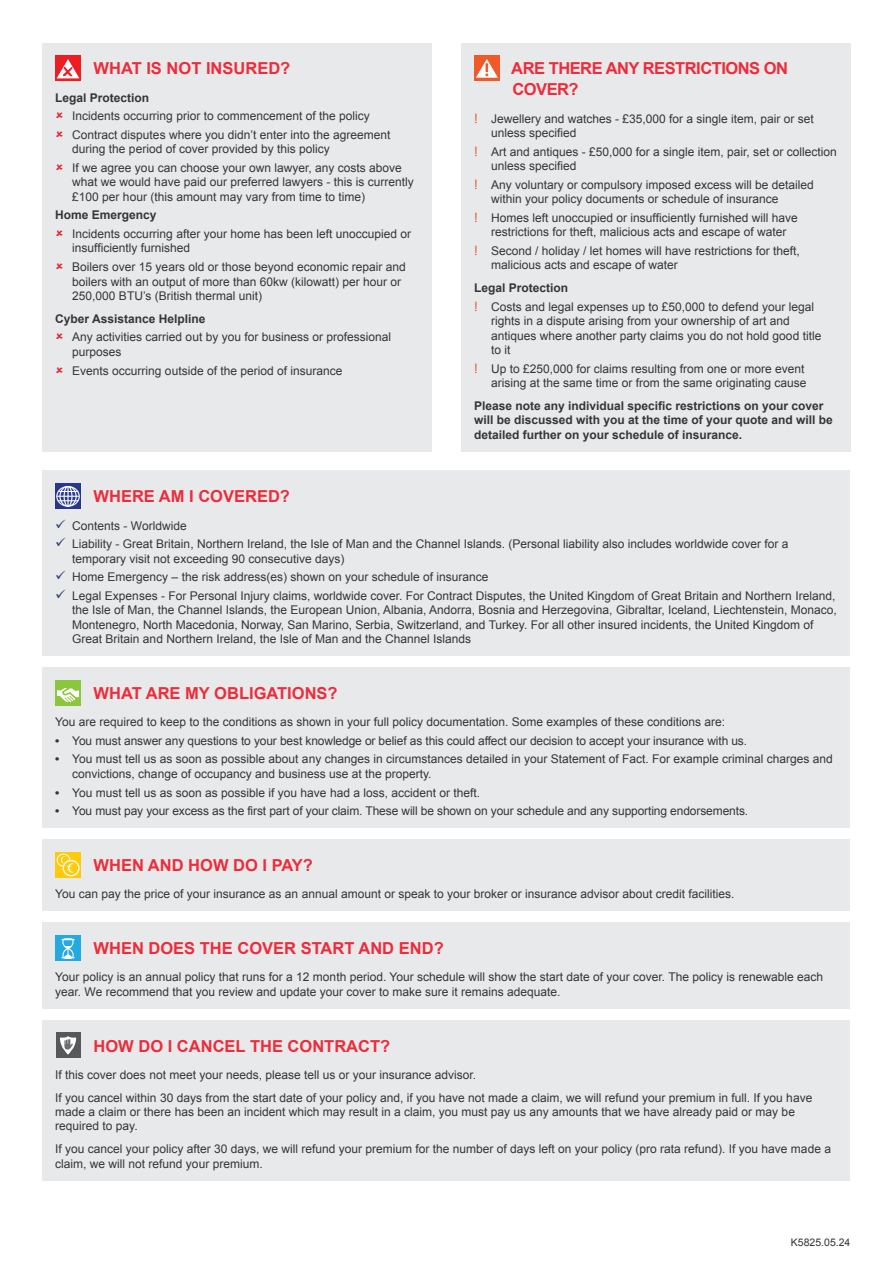
<style>
.page{position:relative;width:893px;height:1263px;background:#fff}
.page>*{position:absolute;margin:0;border:0;box-sizing:border-box;transform-origin:0 0}
.t1{font:700 16.5px "Arial";color:#ee2c3b}
.t2{font:700 16.5px/21px "Arial";letter-spacing:-.03em;color:#ee2c3b}
.t3{font:12px/14.4px "Arial";color:#363536}
.t4{font:700 12px/14.4px "Arial";color:#363536}
.t5{font:10.5px "Arial";color:#363536}
.s1{font-family:"FS Albert";font-size:13.5px;color:#e5582d}
.s2{font-weight:700}
</style>
<div class="page">
<div style="left:43px;top:470px;width:807px;height:186px;background:#e8e9ea"></div>
<svg style="left:55px;top:483px;width:26px;height:26px"></svg>
<div style="left:56px;top:486px;width:24px;height:21px;border:1px solid #fff;border-radius:50%"></div>
<div style="left:59px;top:486px;width:18px;height:21px;border:1px solid #fff;border-radius:50%"></div>
<div style="left:64px;top:486px;width:8px;height:21px;border:1px solid #fff;border-radius:50%"></div>
<hr style="left:67px;top:487px;width:2px;height:20px;background:#fff">
<svg style="left:57px;top:491px;width:22px;height:10px"></svg>
<div style="left:43px;top:667px;width:807px;height:161px;background:#e8e9ea"></div>
<div style="left:55px;top:680px;width:26px;height:25px;background:#8bc63e"></div>
<svg style="left:57px;top:687px;width:22px;height:15px"></svg>
<div style="left:43px;top:839px;width:807px;height:72px;background:#e8e9ea"></div>
<div style="left:55px;top:852px;width:26px;height:25px;background:#feca0a"></div>
<div style="left:57px;top:853px;width:13px;height:14px;border:1px solid #fff;border-radius:50%"></div>
<svg style="left:63px;top:860px;width:16px;height:16px"></svg>
<div style="left:63px;top:860px;width:17px;height:16px;border:1px solid #fff;border-radius:50%"></div>
<svg style="left:59px;top:856px;width:16px;height:17px"></svg>
<div style="left:43px;top:922px;width:807px;height:86px;background:#e8e9ea"></div>
<div style="left:55px;top:935px;width:26px;height:25px;background:#24aae1"></div>
<svg style="left:62px;top:938px;width:12px;height:21px"></svg>
<div style="left:43px;top:1020px;width:807px;height:160px;background:#e8e9ea"></div>
<div style="left:56px;top:1032px;width:24px;height:25px;background:#57585a"></div>
<svg style="left:60px;top:1036px;width:16px;height:18px"></svg>
<div style="left:461px;top:43px;width:389px;height:408px;background:#e8e9ea"></div>
<div style="left:474px;top:55px;width:26px;height:26px;background:#f15929"></div>
<svg style="left:476px;top:59px;width:22px;height:19px"></svg>
<div style="left:43px;top:43px;width:389px;height:408px;background:#e8e9ea"></div>
<div style="left:55px;top:55px;width:26px;height:26px;background:linear-gradient(to right,#ee1d23,#ee1d23)"></div>
<svg style="left:57px;top:59px;width:22px;height:19px"></svg>
<p class="t1" style="left:94px;top:58px;width:198px">WHAT IS NOT INSURED?</p>
<p class="t4" style="left:55px;top:91px;width:96px">Legal Protection</p>
<p class="t3" style="left:72px;top:109px;width:299px">Incidents occurring prior to commencement of the policy</p>
<p class="t3" style="left:72px;top:128px;width:320px">Contract disputes where you didn’t enter into the agreement during the period of cover provided by this policy</p>
<p class="t3" style="left:72px;top:161px;width:343px">If we agree you can choose your own lawyer, any costs above what we would have paid our preferred lawyers - this is currently £100 per hour (this amount may vary from time to time)</p>
<p class="t4" style="left:55px;top:208px;width:103px">Home Emergency</p>
<p class="t3" style="left:72px;top:227px;width:340px">Incidents occurring after your home has been left unoccupied or insufficiently furnished</p>
<p class="t3" style="left:72px;top:260px;width:335px">Boilers over 15 years old or those beyond economic repair and boilers with an output of more than 60kw (kilowatt) per hour or<br>250,000 BTU’s (British thermal unit)</p>
<p class="t4" style="left:55px;top:312px;width:152px">Cyber Assistance Helpline</p>
<p class="t3" style="left:72px;top:330px;width:320px">Any activities carried out by you for business or professional purposes</p>
<p class="t3" style="left:72px;top:363px;width:272px">Events occurring outside of the period of insurance</p>
<p class="t2" style="left:511px;top:59px;width:278px">ARE THERE ANY RESTRICTIONS ON<br>COVER?</p>
<p class="t3" style="left:491px;top:111px;width:324px;text-indent:-17px"><span class="s1">!</span> Jewellery and watches - £35,000 for a single item, pair or set unless specified</p>
<p class="t3" style="left:491px;top:144px;width:347px;text-indent:-17px"><span class="s1">!</span> Art and antiques - £50,000 for a single item, pair, set or collection unless specified</p>
<p class="t3" style="left:491px;top:177px;width:324px;text-indent:-17px"><span class="s1">!</span> Any voluntary or compulsory imposed excess will be detailed within your policy documents or schedule of insurance</p>
<p class="t3" style="left:474px;top:210px;width:325px;text-align:center"><span class="s1">!</span> Homes left unoccupied or insufficiently furnished will have restrictions for theft, malicious acts and escape of water</p>
<p class="t3" style="left:491px;top:243px;width:310px;text-indent:-17px"><span class="s1">!</span> Second / holiday / let homes will have restrictions for theft, malicious acts and escape of water</p>
<p class="t4" style="left:474px;top:281px;width:96px">Legal Protection</p>
<p class="t3" style="left:491px;top:299px;width:332px;text-indent:-17px"><span class="s1">!</span> Costs and legal expenses up to £50,000 to defend your legal rights in a dispute arising from your ownership of art and antiques where another party claims you do not hold good title to it</p>
<p class="t3" style="left:474px;top:361px;width:334px;text-align:right"><span class="s1">!</span> Up to £250,000 for claims resulting from one or more event arising at the same time or from the same originating cause</p>
<p class="t4" style="left:474px;top:399px;width:360px">Please note any individual specific restrictions on your cover will be discussed with you at the time of your quote and will be detailed further on your schedule of insurance.</p>
<p class="t1" style="left:94px;top:486px;width:198px">WHERE AM I COVERED?</p>
<p class="t3" style="left:72px;top:518px;width:116px">Contents - Worldwide</p>
<p class="t3" style="left:72px;top:537px;width:718px">Liability - Great Britain, Northern Ireland, the Isle of Man and the Channel Islands. (Personal liability also includes worldwide cover for a temporary visit not exceeding 90 consecutive days)</p>
<p class="t3" style="left:72px;top:570px;width:418px">Home Emergency – the risk address(es) shown on your schedule of insurance</p>
<p class="t3" style="left:72px;top:589px;width:766px">Legal Expenses - For Personal Injury claims, worldwide cover. For Contract Disputes, the United Kingdom of Great Britain and Northern Ireland, the Isle of Man, the Channel Islands, the European Union, Albania, Andorra, Bosnia and Herzegovina, Gibraltar, Iceland, Liechtenstein, Monaco, Montenegro, North Macedonia, Norway, San Marino, Serbia, Switzerland, and Turkey. For all other insured incidents, the United Kingdom of Great Britain and Northern Ireland, the Isle of Man and the Channel Islands</p>
<p class="t1" style="left:94px;top:682px;width:246px">WHAT ARE MY OBLIGATIONS?</p>
<p class="t3" style="left:55px;top:715px;width:671px">You are required to keep to the conditions as shown in your full policy documentation. Some examples of these conditions are:</p>
<p class="t3" style="left:55px;top:733px;width:693px"><span class="s2">•</span> You must answer any questions to your best knowledge or belief as this could affect our decision to accept your insurance with us.</p>
<p class="t3" style="left:72px;top:752px;width:762px;text-indent:-17px"><span class="s2">•</span> You must tell us as soon as possible about any changes in circumstances detailed in your Statement of Fact. For example criminal charges and convictions, change of occupancy and business use at the property.</p>
<p class="t3" style="left:55px;top:785px;width:426px"><span class="s2">•</span> You must tell us as soon as possible if you have had a loss, accident or theft.</p>
<p class="t3" style="left:55px;top:804px;width:694px"><span class="s2">•</span> You must pay your excess as the first part of your claim. These will be shown on your schedule and any supporting endorsements.</p>
<p class="t1" style="left:94px;top:854px;width:221px">WHEN AND HOW DO I PAY?</p>
<p class="t3" style="left:55px;top:887px;width:681px">You can pay the price of your insurance as an annual amount or speak to your broker or insurance advisor about credit facilities.</p>
<p class="t1" style="left:94px;top:937px;width:352px">WHEN DOES THE COVER START AND END?</p>
<p class="t3" style="left:55px;top:970px;width:769px">Your policy is an annual policy that runs for a 12 month period. Your schedule will show the start date of your cover. The policy is renewable each year. We recommend that you review and update your cover to make sure it remains adequate.</p>
<p class="t1" style="left:94px;top:1035px;width:298px">HOW DO I CANCEL THE CONTRACT?</p>
<p class="t3" style="left:55px;top:1067px;width:422px">If this cover does not meet your needs, please tell us or your insurance advisor.</p>
<p class="t3" style="left:55px;top:1090px;width:758px">If you cancel within 30 days from the start date of your policy and, if you have not made a claim, we will refund your premium in full. If you have made a claim or there has been an incident which may result in a claim, you must pay us any amounts that we have already paid or may be required to pay.</p>
<p class="t3" style="left:55px;top:1142px;width:777px">If you cancel your policy after 30 days, we will refund your premium for the number of days left on your policy (pro rata refund). If you have made a claim, we will not refund your premium.</p>
<p class="t5" style="left:791px;top:1235px;width:61px">K5825.05.24</p>
</div>
